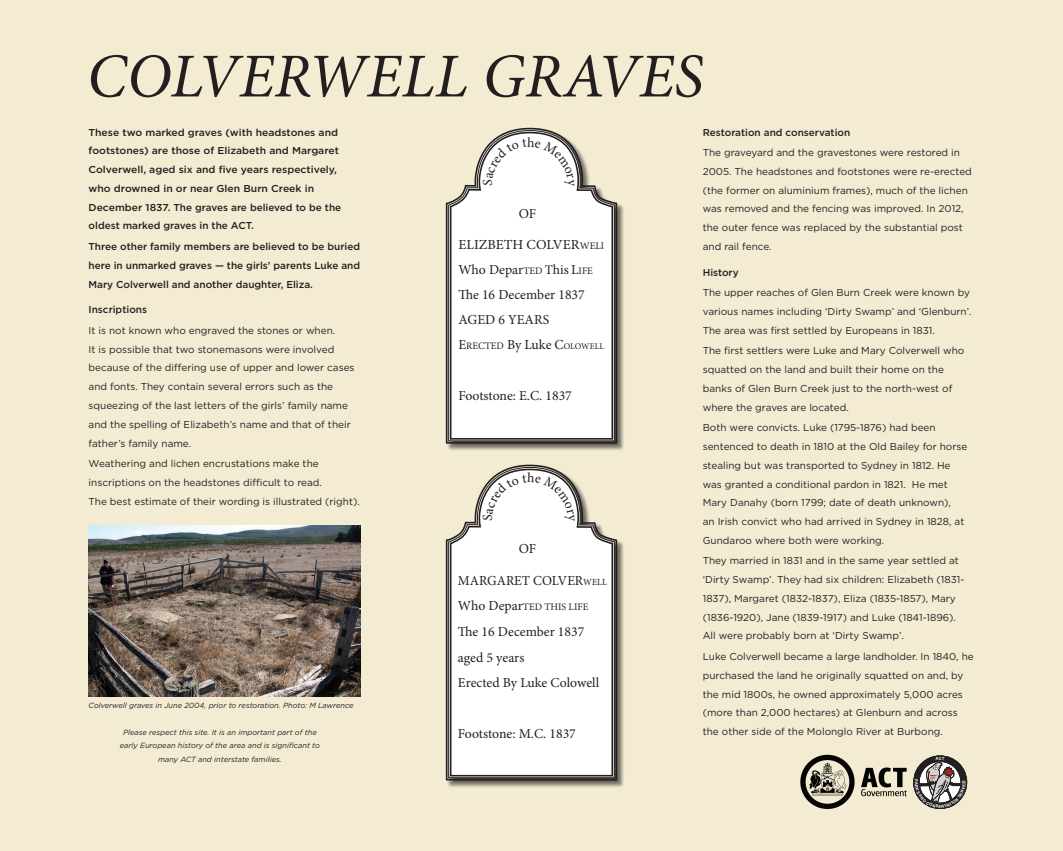
<style>
.page{position:relative;width:1063px;height:851px;background:#fff}
.page>*{position:absolute;margin:0;border:0;box-sizing:border-box;transform-origin:0 0}
.t1{font:italic 62.5px "Minion Pro";color:#231f20}
.t2{font:13.75px/25px "Minion Pro";color:#231f20}
.t3{font:10px/18.8px "Gotham";color:#231f20}
.t4{font:500 10px/18.8px "Gotham";color:#231f20;scale:1.04 1}
.t5{font:500 10px/18.8px "Gotham";color:#231f20;text-align:justify}
.t6{font:10px "Minion Pro";color:#231f20}
.t7{font:italic 7.5px/13.8px "Gotham";color:#231f20;text-align:center}
.t8{font:700 4.19px "Arial";color:#fff}
.s1{font-size:10px}
.s2{font-size:13.12px}
.s3{font-size:8.75px}
.s4{font-size:9.38px}
.s5{font-size:13.75px}
</style>
<div class="page">
<div style="left:0;top:0;width:1063px;height:850px;background:#f3ecd3"></div>
<svg style="left:800px;top:754px;width:55px;height:54px;background:#928e7f"></svg>
<svg style="left:861px;top:767px;width:46px;height:29px"></svg>
<div style="left:447px;top:465px;width:178px;height:323px;background:#231f20;opacity:.75"></div>
<svg style="left:445px;top:464px;width:173px;height:317px;background:#817b71"></svg>
<svg style="left:448px;top:466px;width:167px;height:312px"></svg>
<svg style="left:449px;top:468px;width:165px;height:309px"></svg>
<div style="left:447px;top:129px;width:178px;height:322px;background:#231f20;opacity:.75"></div>
<svg style="left:445px;top:127px;width:173px;height:317px;background:#827d72"></svg>
<svg style="left:449px;top:131px;width:165px;height:309px"></svg>
<img style="left:89px;top:525px;width:271px;height:171px">
<svg style="left:913px;top:755px;width:54px;height:54px;background:#8b8681"></svg>
<svg style="left:483px;top:472px;width:92px;height:50px"></svg>
<svg style="left:483px;top:137px;width:92px;height:50px"></svg>
<h1 class="t1" style="left:87px;top:34px;width:618px">COLVERWELL GRAVES</h1>
<p class="t4" style="left:89px;top:123px;width:245px">These two marked graves (with headstones and footstones) are those of Elizabeth and Margaret Colverwell, aged six and five years respectively, who drowned in or near Glen Burn Creek in December 1837. The graves are believed to be the oldest marked graves in the ACT.</p>
<p class="t5" style="left:89px;top:237px;width:273px">Three other family members are believed to be buried here in unmarked graves — the girls’ parents Luke and Mary Colverwell and another daughter, Eliza.</p>
<p class="t5" style="left:89px;top:300px;width:60px">Inscriptions</p>
<p class="t3" style="left:89px;top:321px;width:268px">It is not known who engraved the stones or when.<br>It is possible that two stonemasons were involved because of the differing use of upper and lower cases and fonts. They contain several errors such as the squeezing of the last letters of the girls’ family name and the spelling of Elizabeth’s name and that of their father’s family name.</p>
<p class="t3" style="left:89px;top:454px;width:273px">Weathering and lichen encrustations make the inscriptions on the headstones difficult to read.<br>The best estimate of their wording is illustrated (right).</p>
<p class="t5" style="left:703px;top:123px;width:149px">Restoration and conservation</p>
<p class="t3" style="left:703px;top:143px;width:271px">The graveyard and the gravestones were restored in 2005. The headstones and footstones were re-erected (the former on aluminium frames), much of the lichen was removed and the fencing was improved. In 2012, the outer fence was replaced by the substantial post and rail fence.</p>
<p class="t5" style="left:703px;top:263px;width:37px">History</p>
<p class="t3" style="left:703px;top:283px;width:270px">The upper reaches of Glen Burn Creek were known by various names including ‘Dirty Swamp’ and ‘Glenburn’.<br>The area was first settled by Europeans in 1831.</p>
<p class="t3" style="left:703px;top:341px;width:263px">The first settlers were Luke and Mary Colverwell who squatted on the land and built their home on the banks of Glen Burn Creek just to the north-west of where the graves are located.</p>
<p class="t3" style="left:703px;top:418px;width:266px">Both were convicts. Luke (1795-1876) had been sentenced to death in 1810 at the Old Bailey for horse stealing but was transported to Sydney in 1812. He was granted a conditional pardon in 1821. He met Mary Danahy (born 1799; date of death unknown),<br>an Irish convict who had arrived in Sydney in 1828, at Gundaroo where both were working.</p>
<p class="t3" style="left:703px;top:551px;width:263px">They married in 1831 and in the same year settled at ‘Dirty Swamp’. They had six children: Elizabeth (1831- 1837), Margaret (1832-1837), Eliza (1835-1857), Mary (1836-1920), Jane (1839-1917) and Luke (1841-1896).<br>All were probably born at ‘Dirty Swamp’.</p>
<p class="t3" style="left:703px;top:646px;width:273px">Luke Colverwell became a large landholder. In 1840, he purchased the land he originally squatted on and, by the mid 1800s, he owned approximately 5,000 acres (more than 2,000 hectares) at Glenburn and across</p>
<h2 class="t2" style="left:519px;top:201px;width:19px">OF</h2>
<h2 class="t2" style="left:458px;top:232px;width:147px">ELIZBETH COLVER<span class="s1">WELl<br></span>Who Depar<span class="s1">TED</span> <span class="s2">T</span>his L<span class="s1">IFE<br></span>The 16 December 1837<br>AGED 6 YEARS<br>E<span class="s1">RECTED</span> By Luke C<span class="s3">OLOWELL</span></h2>
<h2 class="t2" style="left:458px;top:383px;width:115px">Footstone: E.C. 1837</h2>
<h2 class="t2" style="left:519px;top:536px;width:19px">OF</h2>
<h2 class="t2" style="left:458px;top:567px;width:151px">MARGARET COLVER<span class="s4">WELL</span></h2>
<p class="t6" style="left:458px;top:600px;width:132px"><span class="s5">Who Depar</span>TED THIS LIFE</p>
<h2 class="t2" style="left:458px;top:618px;width:143px;line-height:25.6px">The 16 December 1837 aged 5 years<br>Erected By Luke Colowell</h2>
<h2 class="t2" style="left:458px;top:721px;width:119px">Footstone: M.C. 1837</h2>
<p class="t7" style="left:89px;top:698px;width:267px">Colverwell graves in June 2004, prior to restoration. Photo: M Lawrence</p>
<p class="t7" style="left:123px;top:724px;width:195px">Please respect this site. It is an important part of the</p>
<p class="t3" style="left:703px;top:721px;width:242px">the other side of the Molonglo River at Burbong.</p>
<p class="t7" style="left:120px;top:738px;width:202px">early European history of the area and is significant to many ACT and interstate families.</p>
<p class="t8" style="left:939px;top:756px;width:4px">C</p>
<p class="t8" style="left:938px;top:803px;width:4px">E</p>
</div>
